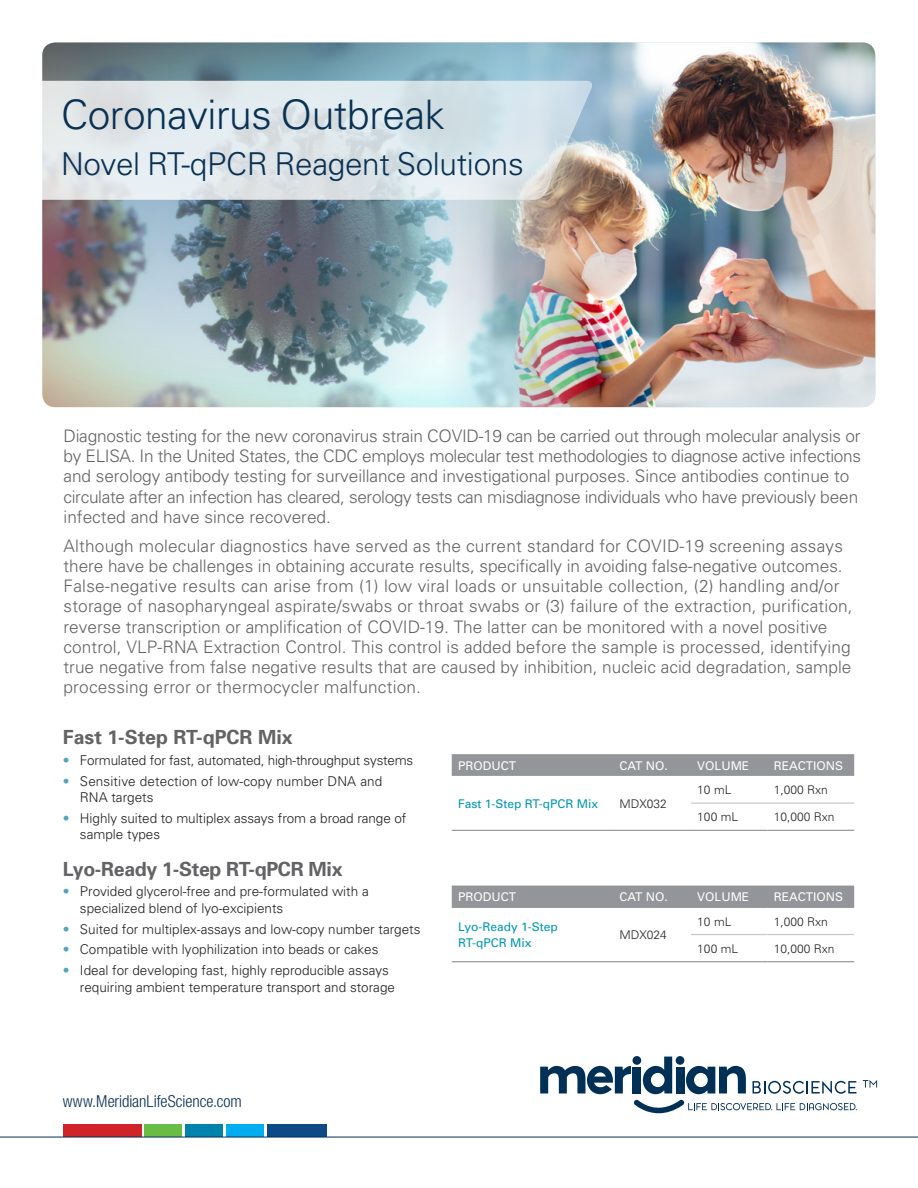
<style>
.page{position:relative;width:918px;height:1188px;background:#fff}
.page>*{position:absolute;margin:0;border:0;box-sizing:border-box;transform-origin:0 0}
.t1{font:300 40.65px "Univers";letter-spacing:-.01em;color:#093153}
.t2{font:300 31.5px "Univers";letter-spacing:-.01em;color:#093153}
.sunheading_-_green{font:700 19.5px "Univers";letter-spacing:-.015em;color:#636366}
.body{font:300 17.25px/20.2px "Univers";color:#636366}
.t3{font:300 condensed 16.5px "Helvetica Neue";color:#093153}
.body-2{font:300 13.5px/16.5px "Univers";color:#231f20}
.body-3{font:300 12px "Univers";color:#231f20}
.body-4{font:12px "Univers";color:#fff}
.body-5{font:12px/16.5px "Univers";color:#0097b0}
.s1{color:#55a3bd}
</style>
<div class="page">
<img style="left:609px;top:43px;width:266px;height:364px">
<img style="left:42px;top:43px;width:567px;height:364px">
<div style="left:267px;top:1124px;width:60px;height:13px;background:#0e4a86"></div>
<div style="left:226px;top:1124px;width:38px;height:13px;background:#00aeef"></div>
<div style="left:185px;top:1124px;width:38px;height:13px;background:#0083ab"></div>
<div style="left:63px;top:1124px;width:78px;height:13px;background:#d1232a"></div>
<div style="left:144px;top:1124px;width:38px;height:13px;background:#69bd45"></div>
<hr style="left:0;top:1137px;width:918px;height:1px;background:#003056">
<svg style="left:452px;top:754px;width:402px;height:22px;background:#949699"></svg>
<hr style="left:452px;top:830px;width:161px;height:1px;background:#939598">
<hr style="left:613px;top:830px;width:78px;height:1px;background:#939598">
<hr style="left:691px;top:830px;width:76px;height:1px;background:#939598">
<hr style="left:767px;top:830px;width:87px;height:1px;background:#939598">
<hr style="left:691px;top:803px;width:76px;height:1px;background:#c7c8ca">
<hr style="left:767px;top:803px;width:87px;height:1px;background:#c7c8ca">
<div style="left:452px;top:886px;width:402px;height:21px;background:#939598"></div>
<hr style="left:452px;top:907px;width:161px;height:1px;background:#939598">
<hr style="left:613px;top:907px;width:78px;height:1px;background:#939598">
<hr style="left:691px;top:907px;width:76px;height:1px;background:#939598">
<hr style="left:767px;top:907px;width:87px;height:1px;background:#939598">
<hr style="left:452px;top:961px;width:161px;height:1px;background:#939598">
<hr style="left:613px;top:961px;width:78px;height:1px;background:#939598">
<hr style="left:691px;top:961px;width:76px;height:1px;background:#939598">
<hr style="left:767px;top:961px;width:87px;height:1px;background:#939598">
<hr style="left:691px;top:934px;width:76px;height:1px;background:#c7c8ca">
<hr style="left:767px;top:934px;width:87px;height:1px;background:#c7c8ca">
<svg style="left:540px;top:1057px;width:317px;height:57px"></svg>
<svg style="left:863px;top:1080px;width:14px;height:8px"></svg>
<svg style="left:42px;top:81px;width:552px;height:119px;background:#dae2e6"></svg>
<p class="t1" style="left:61px;top:90px;width:385px">Coronavirus Outbreak</p>
<p class="t2" style="left:61px;top:145px;width:464px">Novel RT-qPCR Reagent Solutions</p>
<p class="body" style="left:64px;top:426px;width:799px">Diagnostic testing for the new coronavirus strain COVID-19 can be carried out through molecular analysis or by ELISA. In the United States, the CDC employs molecular test methodologies to diagnose active infections and serology antibody testing for surveillance and investigational purposes. Since antibodies continue to circulate after an infection has cleared, serology tests can misdiagnose individuals who have previously been infected and have since recovered.</p>
<p class="body" style="left:64px;top:535px;width:791px">Although molecular diagnostics have served as the current standard for COVID-19 screening assays there have be challenges in obtaining accurate results, specifically in avoiding false-negative outcomes.<br>False-negative results can arise from (1) low viral loads or unsuitable collection, (2) handling and/or storage of nasopharyngeal aspirate/swabs or throat swabs or (3) failure of the extraction, purification, reverse transcription or amplification of COVID-19. The latter can be monitored with a novel positive control, VLP-RNA Extraction Control. This control is added before the sample is processed, identifying true negative from false negative results that are caused by inhibition, nucleic acid degradation, sample processing error or thermocycler malfunction.</p>
<p class="sunheading_-_green" style="left:63px;top:725px;width:231px">Fast 1-Step RT-qPCR Mix</p>
<p class="body-2" style="left:63px;top:752px;width:352px"><span class="s1">•</span> Formulated for fast, automated, high-throughput systems</p>
<p class="body-2" style="left:80px;top:773px;width:304px;text-indent:-17px"><span class="s1">•</span> Sensitive detection of low-copy number DNA and<br>RNA targets</p>
<p class="body-2" style="left:80px;top:810px;width:328px;text-indent:-17px"><span class="s1">•</span> Highly suited to multiplex assays from a broad range of sample types</p>
<p class="sunheading_-_green" style="left:63px;top:857px;width:281px">Lyo-Ready 1-Step RT-qPCR Mix</p>
<p class="body-2" style="left:80px;top:883px;width:290px;text-indent:-17px"><span class="s1">•</span> Provided glycerol-free and pre-formulated with a specialized blend of lyo-excipients</p>
<p class="body-2" style="left:63px;top:921px;width:359px"><span class="s1">•</span> Suited for multiplex-assays and low-copy number targets</p>
<p class="body-2" style="left:63px;top:941px;width:317px"><span class="s1">•</span> Compatible with lyophilization into beads or cakes</p>
<p class="body-2" style="left:80px;top:962px;width:317px;text-indent:-17px"><span class="s1">•</span> Ideal for developing fast, highly reproducible assays requiring ambient temperature transport and storage</p>
<p class="body-4" style="left:458px;top:758px;width:60px">PRODUCT</p>
<p class="body-4" style="left:619px;top:758px;width:50px">CAT NO.</p>
<p class="body-4" style="left:697px;top:758px;width:54px">VOLUME</p>
<p class="body-4" style="left:774px;top:758px;width:71px">REACTIONS</p>
<p class="body-5" style="left:458px;top:795px;width:141px">Fast 1-Step RT-qPCR Mix</p>
<p class="body-3" style="left:619px;top:796px;width:49px">MDX032</p>
<p class="body-3" style="left:697px;top:783px;width:36px">10 mL</p>
<p class="body-3" style="left:774px;top:783px;width:56px">1,000 Rxn</p>
<p class="body-3" style="left:697px;top:810px;width:42px">100 mL</p>
<p class="body-3" style="left:774px;top:810px;width:62px">10,000 Rxn</p>
<p class="body-4" style="left:458px;top:890px;width:60px">PRODUCT</p>
<p class="body-4" style="left:619px;top:890px;width:50px">CAT NO.</p>
<p class="body-4" style="left:697px;top:890px;width:54px">VOLUME</p>
<p class="body-4" style="left:774px;top:890px;width:71px">REACTIONS</p>
<p class="body-5" style="left:458px;top:918px;width:101px">Lyo-Ready 1-Step<br>RT-qPCR Mix</p>
<p class="body-3" style="left:619px;top:928px;width:49px">MDX024</p>
<p class="body-3" style="left:697px;top:914px;width:36px">10 mL</p>
<p class="body-3" style="left:774px;top:914px;width:56px">1,000 Rxn</p>
<p class="body-3" style="left:697px;top:941px;width:42px">100 mL</p>
<p class="body-3" style="left:774px;top:941px;width:62px">10,000 Rxn</p>
<p class="t3" style="left:63px;top:1092px;width:181px">www.MeridianLifeScience.com</p>
</div>
